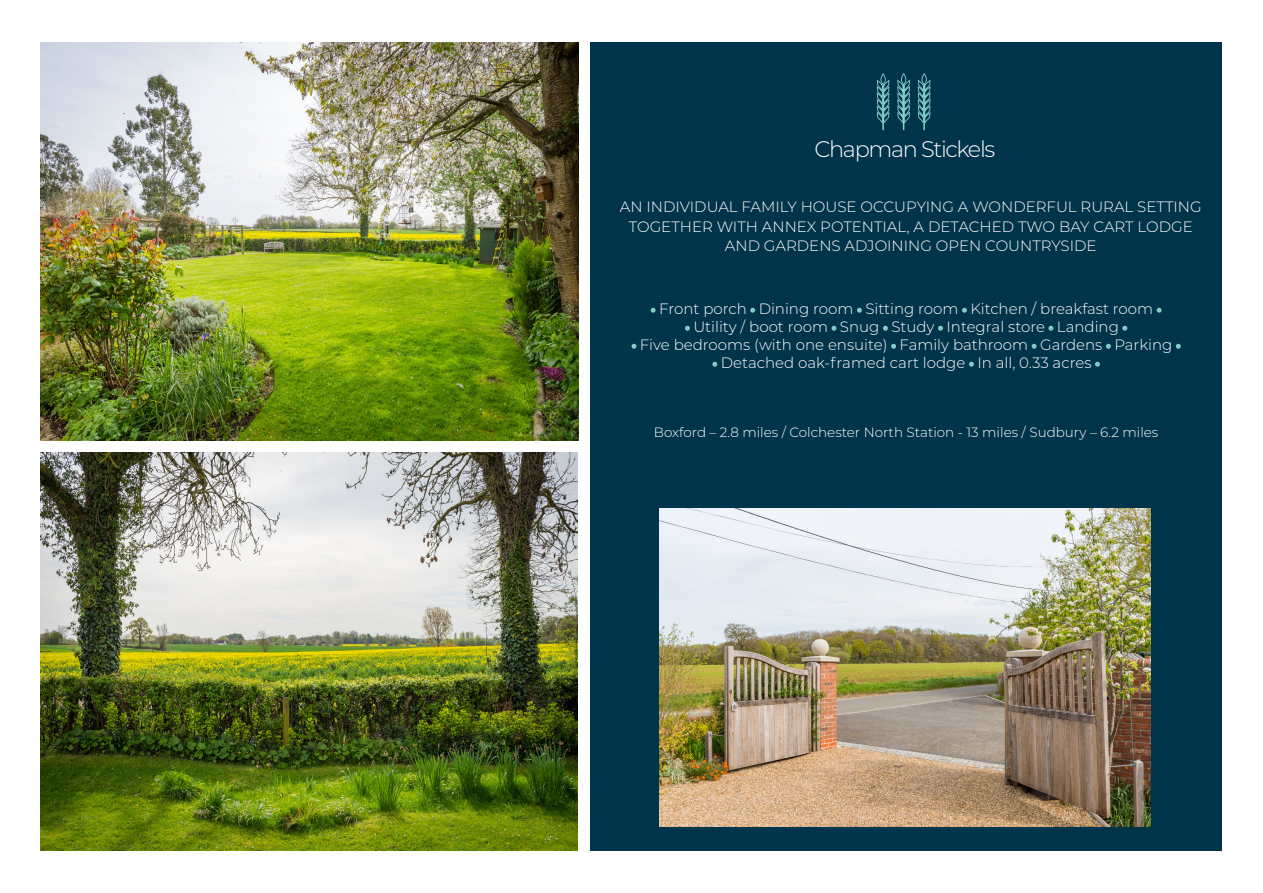
<style>
.page{position:relative;width:1263px;height:893px;background:#fff}
.page>*{position:absolute;margin:0;border:0;box-sizing:border-box;transform-origin:0 0}
.t1{font:300 22.5px "Montserrat";letter-spacing:-.06em;color:#fff}
.t2{font:300 15px/19.5px "Montserrat";color:#fff;text-align:center}
.t3{font:300 13.5px "Montserrat";color:#fff}
.s1{color:#85d0cb}
</style>
<div class="page">
<div style="left:590px;top:42px;width:632px;height:809px;background:#00344b"></div>
<img style="left:40px;top:42px;width:538px;height:399px">
<img style="left:659px;top:508px;width:491px;height:318px">
<svg style="left:877px;top:73px;width:13px;height:50px"></svg>
<hr style="left:882px;top:84px;width:2px;height:46px;background:#85d0cb">
<svg style="left:897px;top:73px;width:13px;height:51px"></svg>
<hr style="left:903px;top:84px;width:1px;height:46px;background:#85d0cb">
<svg style="left:918px;top:73px;width:13px;height:51px"></svg>
<hr style="left:923px;top:84px;width:2px;height:46px;background:#85d0cb">
<img style="left:40px;top:452px;width:538px;height:399px">
<p class="t1" style="left:814px;top:134px;width:182px">Chapman Stickels</p>
<p class="t2" style="left:620px;top:197px;width:583px">AN INDIVIDUAL FAMILY HOUSE OCCUPYING A WONDERFUL RURAL SETTING<br>TOGETHER WITH ANNEX POTENTIAL, A DETACHED TWO BAY CART LODGE</p>
<p class="t2" style="left:725px;top:236px;width:373px">AND GARDENS ADJOINING OPEN COUNTRYSIDE</p>
<p class="t2" style="left:651px;top:299px;width:512px"><span class="s1">•</span> Front porch <span class="s1">•</span> Dining room <span class="s1">•</span> Sitting room <span class="s1">•</span> Kitchen / breakfast room <span class="s1">•</span></p>
<p class="t2" style="left:685px;top:317px;width:443px"><span class="s1">•</span> Utility / boot room <span class="s1">•</span> Snug <span class="s1">•</span> Study <span class="s1">•</span> Integral store <span class="s1">•</span> Landing <span class="s1">•</span></p>
<p class="t2" style="left:632px;top:335px;width:550px"><span class="s1">•</span> Five bedrooms (with one ensuite) <span class="s1">•</span> Family bathroom <span class="s1">•</span> Gardens <span class="s1">•</span> Parking <span class="s1">•</span></p>
<p class="t2" style="left:713px;top:353px;width:388px"><span class="s1">•</span> Detached oak-framed cart lodge <span class="s1">•</span> In all, 0.33 acres <span class="s1">•</span></p>
<p class="t3" style="left:654px;top:423px;width:506px">Boxford – 2.8 miles / Colchester North Station - 13 miles / Sudbury – 6.2 miles</p>
</div>
